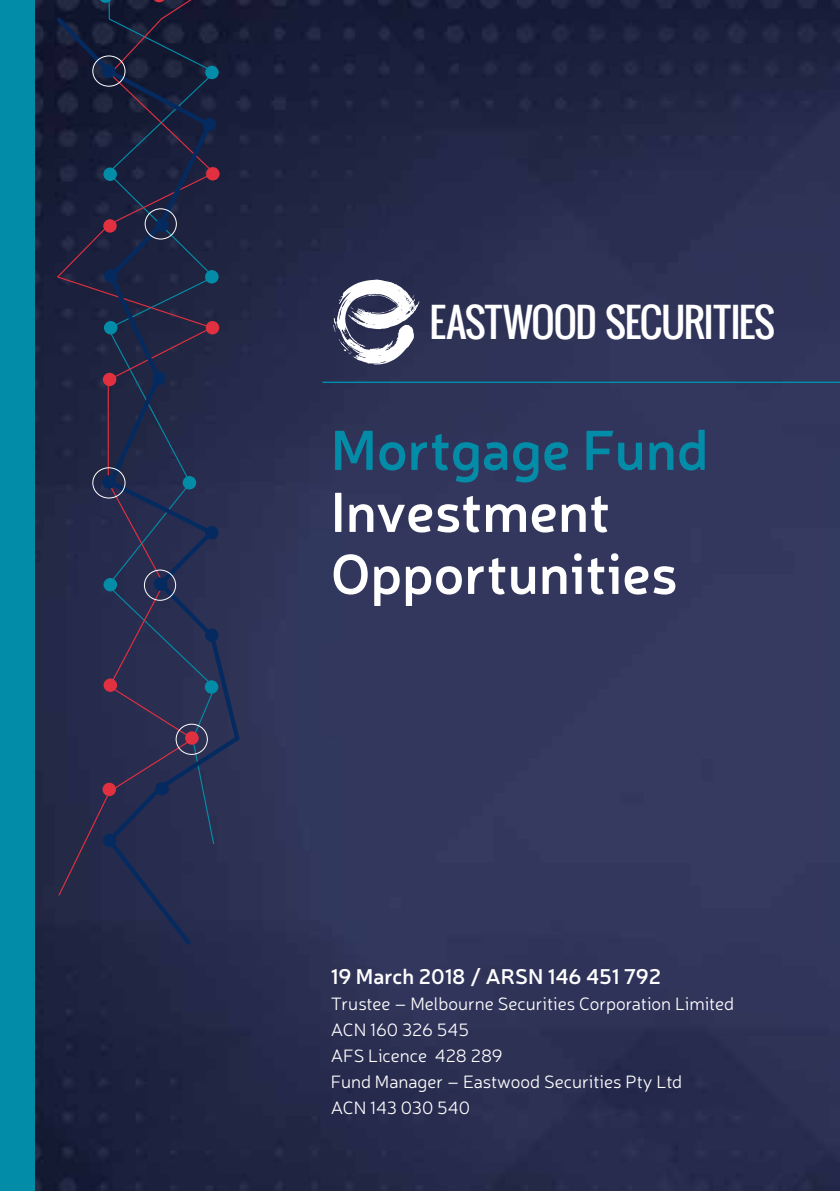
<style>
.page{position:relative;width:840px;height:1191px;background:#fff}
.page>*{position:absolute;margin:0;border:0;box-sizing:border-box;transform-origin:0 0}
.t1{font:600 56px/62px "Neris";color:#fff}
.t2{font:600 56px "Neris";color:#038ca8}
.t3{font:39.2px "Oswald";letter-spacing:-.05em;color:#fff}
.t4{font:600 21.2px "Neris";color:#fff}
.t5{font:300 18px/26px "Neris";color:#fff}
</style>
<div class="page">
<img style="left:34px;top:0;width:805px;height:1191px">
<svg style="left:55px;top:0;width:186px;height:896px;background:#1d213c"></svg>
<svg style="left:57px;top:17px;width:182px;height:928px;background:#222747"></svg>
<div style="left:202px;top:118px;width:14px;height:13px;background:#042a60;border-radius:50%"></div>
<div style="left:205px;top:526px;width:13px;height:13px;background:#042a60;border-radius:50%"></div>
<div style="left:205px;top:628px;width:13px;height:14px;background:#042a60;border-radius:50%"></div>
<svg style="left:92px;top:55px;width:34px;height:444px;background:#212543"></svg>
<div style="left:155px;top:782px;width:13px;height:13px;background:#042a60;border-radius:50%"></div>
<div style="left:103px;top:833px;width:13px;height:14px;background:#042a60;border-radius:50%"></div>
<svg style="left:152px;top:0;width:14px;height:2px"></svg>
<div style="left:206px;top:167px;width:13px;height:13px;background:#e13040;border-radius:50%"></div>
<div style="left:103px;top:219px;width:14px;height:14px;background:#e13040;border-radius:50%"></div>
<div style="left:206px;top:321px;width:13px;height:13px;background:#e13040;border-radius:50%"></div>
<div style="left:103px;top:373px;width:13px;height:13px;background:#e13040;border-radius:50%"></div>
<div style="left:103px;top:678px;width:14px;height:14px;background:#e13040;border-radius:50%"></div>
<div style="left:102px;top:782px;width:14px;height:14px;background:#e13040;border-radius:50%"></div>
<div style="left:205px;top:66px;width:13px;height:13px;background:#038ca8;border-radius:50%"></div>
<svg style="left:98px;top:0;width:15px;height:3px"></svg>
<div style="left:103px;top:167px;width:14px;height:14px;background:#038ca8;border-radius:50%"></div>
<div style="left:205px;top:270px;width:13px;height:13px;background:#038ca8;border-radius:50%"></div>
<div style="left:104px;top:321px;width:13px;height:13px;background:#038ca8;border-radius:50%"></div>
<div style="left:103px;top:578px;width:14px;height:13px;background:#038ca8;border-radius:50%"></div>
<div style="left:205px;top:680px;width:13px;height:13px;background:#038ca8;border-radius:50%"></div>
<svg style="left:143px;top:208px;width:65px;height:547px;background:#272d4e"></svg>
<svg style="left:333px;top:279px;width:86px;height:85px"></svg>
<hr style="left:322px;top:381px;width:517px;height:2px;background:#038ca8">
<div style="left:0;top:0;width:34px;height:1191px;background:#038ca8"></div>
<h2 class="t3" style="left:429px;top:292px;width:348px">EASTWOOD SECURITIES</h2>
<h1 class="t2" style="left:330px;top:412px;width:379px">Mortgage Fund</h1>
<h1 class="t1" style="left:330px;top:478px;width:348px">Investment<br>Opportunities</h1>
<p class="t4" style="left:330px;top:962px;width:331px">19 March 2018 / ARSN 146 451 792</p>
<p class="t5" style="left:330px;top:990px;width:404px">Trustee – Melbourne Securities Corporation Limited<br>ACN 160 326 545<br>AFS Licence 428 289<br>Fund Manager – Eastwood Securities Pty Ltd<br>ACN 143 030 540</p>
</div>
